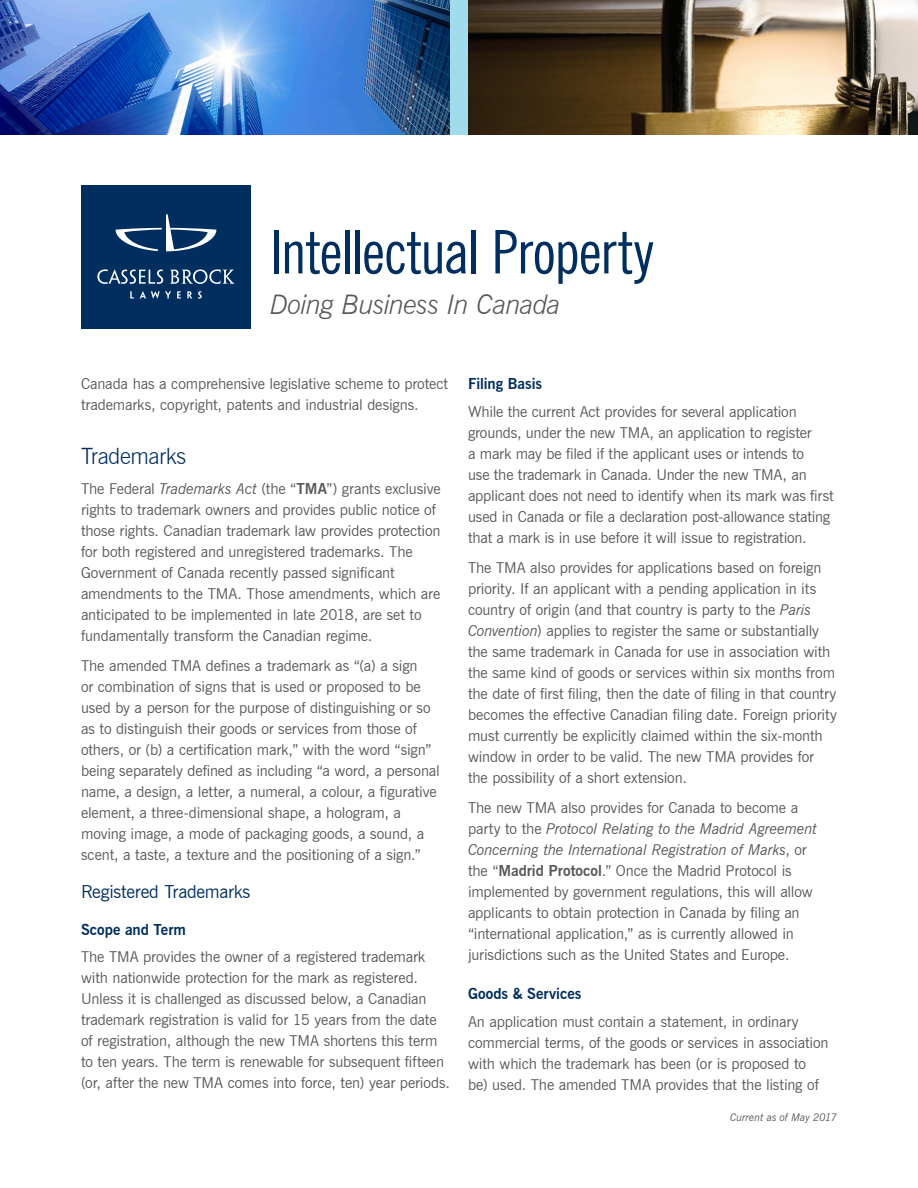
<style>
.page{position:relative;width:918px;height:1188px;background:#fff}
.page>*{position:absolute;margin:0;border:0;box-sizing:border-box;transform-origin:0 0}
.Heading-1{font:condensed 60px "News Gothic BT";letter-spacing:-.01em;color:#002e5e}
.t1{font:italic 300 27px "News Gothic BT";letter-spacing:-.025em;color:#57585a}
.Subheading-1{font:300 22.5px "News Gothic BT";letter-spacing:-.015em;color:#002e5e}
.Subheading-2{font:18px "News Gothic BT";letter-spacing:-.015em;color:#002e5e}
.t2{font:15px/21px "News Gothic BT";letter-spacing:-.01em;color:#57585a}
.Subheading-4{font:700 15px "News Gothic BT";color:#002e5e}
.t3{font:italic 10.5px "News Gothic BT";letter-spacing:-.005em;color:#57585a}
.s1{font-style:italic}
.s2{font-weight:700}
</style>
<div class="page">
<img style="left:0;top:0;width:918px;height:135px">
<div style="left:450px;top:0;width:18px;height:135px;background:#a1dcec"></div>
<div style="left:81px;top:185px;width:170px;height:143px;background:#002e5e"></div>
<svg style="left:116px;top:214px;width:100px;height:37px"></svg>
<svg style="left:97px;top:269px;width:66px;height:15px"></svg>
<svg style="left:170px;top:269px;width:65px;height:15px"></svg>
<svg style="left:130px;top:291px;width:72px;height:8px"></svg>
<p class="Heading-1" style="left:270px;top:216px;width:386px">Intellectual Property</p>
<h2 class="t1" style="left:270px;top:288px;width:292px">Doing Business In Canada</h2>
<p class="t2" style="left:81px;top:373px;width:369px">Canada has a comprehensive legislative scheme to protect trademarks, copyright, patents and industrial designs.</p>
<p class="Subheading-1" style="left:81px;top:442px;width:107px">Trademarks</p>
<p class="t2" style="left:81px;top:478px;width:361px">The Federal <span class="s1">Trademarks Act</span> (the “<span class="s2">TMA</span>”) grants exclusive rights to trademark owners and provides public notice of those rights. Canadian trademark law provides protection for both registered and unregistered trademarks. The Government of Canada recently passed significant amendments to the TMA. Those amendments, which are anticipated to be implemented in late 2018, are set to fundamentally transform the Canadian regime.</p>
<p class="t2" style="left:81px;top:655px;width:360px">The amended TMA defines a trademark as “(a) a sign<br>or combination of signs that is used or proposed to be used by a person for the purpose of distinguishing or so as to distinguish their goods or services from those of others, or (b) a certification mark,” with the word “sign” being separately defined as including “a word, a personal name, a design, a letter, a numeral, a colour, a figurative element, a three-dimensional shape, a hologram, a moving image, a mode of packaging goods, a sound, a scent, a taste, a texture and the positioning of a sign.”</p>
<p class="Subheading-2" style="left:81px;top:881px;width:171px">Registered Trademarks</p>
<p class="Subheading-4" style="left:81px;top:920px;width:106px">Scope and Term</p>
<p class="t2" style="left:81px;top:946px;width:371px">The TMA provides the owner of a registered trademark with nationwide protection for the mark as registered.<br>Unless it is challenged as discussed below, a Canadian trademark registration is valid for 15 years from the date of registration, although the new TMA shortens this term to ten years. The term is renewable for subsequent fifteen (or, after the new TMA comes into force, ten) year periods.</p>
<p class="Subheading-4" style="left:468px;top:375px;width:76px">Filing Basis</p>
<p class="t2" style="left:468px;top:401px;width:367px">While the current Act provides for several application grounds, under the new TMA, an application to register<br>a mark may be filed if the applicant uses or intends to<br>use the trademark in Canada. Under the new TMA, an applicant does not need to identify when its mark was first used in Canada or file a declaration post-allowance stating that a mark is in use before it will issue to registration.</p>
<p class="t2" style="left:468px;top:557px;width:370px">The TMA also provides for applications based on foreign priority. If an applicant with a pending application in its country of origin (and that country is party to the <span class="s1">Paris Convention</span>) applies to register the same or substantially the same trademark in Canada for use in association with the same kind of goods or services within six months from the date of first filing, then the date of filing in that country becomes the effective Canadian filing date. Foreign priority must currently be explicitly claimed within the six-month window in order to be valid. The new TMA provides for the possibility of a short extension.</p>
<p class="t2" style="left:468px;top:797px;width:351px">The new TMA also provides for Canada to become a party to the <span class="s1">Protocol Relating to the Madrid Agreement Concerning the International Registration of Marks</span>, or the “<span class="s2">Madrid Protocol</span>.” Once the Madrid Protocol is implemented by government regulations, this will allow applicants to obtain protection in Canada by filing an “international application,” as is currently allowed in jurisdictions such as the United States and Europe.</p>
<p class="Subheading-4" style="left:468px;top:985px;width:115px">Goods &amp; Services</p>
<p class="t2" style="left:468px;top:1011px;width:362px">An application must contain a statement, in ordinary commercial terms, of the goods or services in association with which the trademark has been (or is proposed to be) used. The amended TMA provides that the listing of</p>
<p class="t3" style="left:730px;top:1110px;width:108px">Current as of May 2017</p>
</div>
